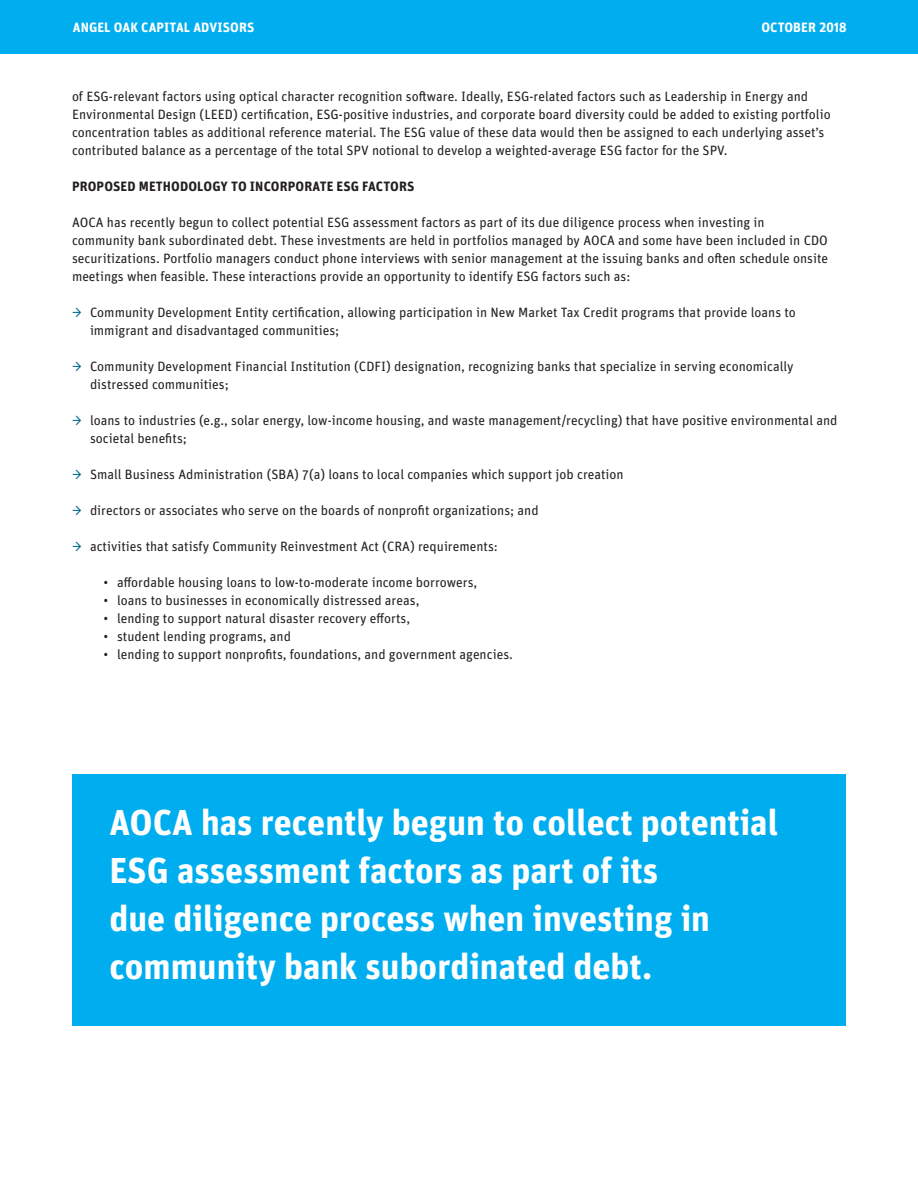
<style>
.page{position:relative;width:918px;height:1188px;background:#fff}
.page>*{position:absolute;margin:0;border:0;box-sizing:border-box;transform-origin:0 0}
.t1{font:700 36px/48px "Unit OT";color:#fff}
.t2{font:13.5px/18px "Unit OT";color:#231f20}
.t3{font:700 13.5px "Unit OT";letter-spacing:.01em;color:#231f20}
.t4{font:700 13.5px "Unit OT";letter-spacing:.01em;color:#fff}
.s1{color:#006991}
</style>
<div class="page">
<div style="left:72px;top:774px;width:774px;height:252px;background:#00aeef"></div>
<div style="left:0;top:0;width:918px;height:54px;background:#00aeef"></div>
<p class="t4" style="left:73px;top:19px;width:183px">ANGEL OAK CAPITAL ADVISORS</p>
<p class="t4" style="left:761px;top:19px;width:87px">OCTOBER 2018</p>
<p class="t2" style="left:72px;top:87px;width:760px">of ESG-relevant factors using optical character recognition software. Ideally, ESG-related factors such as Leadership in Energy and Environmental Design (LEED) certification, ESG-positive industries, and corporate board diversity could be added to existing portfolio concentration tables as additional reference material. The ESG value of these data would then be assigned to each underlying asset’s contributed balance as a percentage of the total SPV notional to develop a weighted-average ESG factor for the SPV.</p>
<p class="t3" style="left:72px;top:177px;width:344px">PROPOSED METHODOLOGY TO INCORPORATE ESG FACTORS</p>
<p class="t2" style="left:72px;top:213px;width:758px">AOCA has recently begun to collect potential ESG assessment factors as part of its due diligence process when investing in community bank subordinated debt. These investments are held in portfolios managed by AOCA and some have been included in CDO securitizations. Portfolio managers conduct phone interviews with senior management at the issuing banks and often schedule onsite meetings when feasible. These interactions provide an opportunity to identify ESG factors such as:</p>
<p class="t2" style="left:90px;top:303px;width:707px;text-indent:-18px"><span class="s1">→</span> Community Development Entity certification, allowing participation in New Market Tax Credit programs that provide loans to immigrant and disadvantaged communities;</p>
<p class="t2" style="left:90px;top:357px;width:705px;text-indent:-18px"><span class="s1">→</span> Community Development Financial Institution (CDFI) designation, recognizing banks that specialize in serving economically distressed communities;</p>
<p class="t2" style="left:90px;top:411px;width:749px;text-indent:-18px"><span class="s1">→</span> loans to industries (e.g., solar energy, low-income housing, and waste management/recycling) that have positive environmental and societal benefits;</p>
<p class="t2" style="left:72px;top:465px;width:553px"><span class="s1">→</span> Small Business Administration (SBA) 7(a) loans to local companies which support job creation</p>
<p class="t2" style="left:72px;top:501px;width:468px"><span class="s1">→</span> directors or associates who serve on the boards of nonprofit organizations; and</p>
<p class="t2" style="left:72px;top:537px;width:427px"><span class="s1">→</span> activities that satisfy Community Reinvestment Act (CRA) requirements:</p>
<p class="t2" style="left:104px;top:573px;width:375px">• affordable housing loans to low-to-moderate income borrowers,</p>
<p class="t2" style="left:104px;top:591px;width:317px">• loans to businesses in economically distressed areas,</p>
<p class="t2" style="left:104px;top:609px;width:308px">• lending to support natural disaster recovery efforts,</p>
<p class="t2" style="left:104px;top:627px;width:189px">• student lending programs, and</p>
<p class="t2" style="left:104px;top:645px;width:411px">• lending to support nonprofits, foundations, and government agencies.</p>
<p class="t1" style="left:110px;top:798px;width:670px">AOCA has recently begun to collect potential ESG assessment factors as part of its<br>due diligence process when investing in community bank subordinated debt.</p>
</div>
